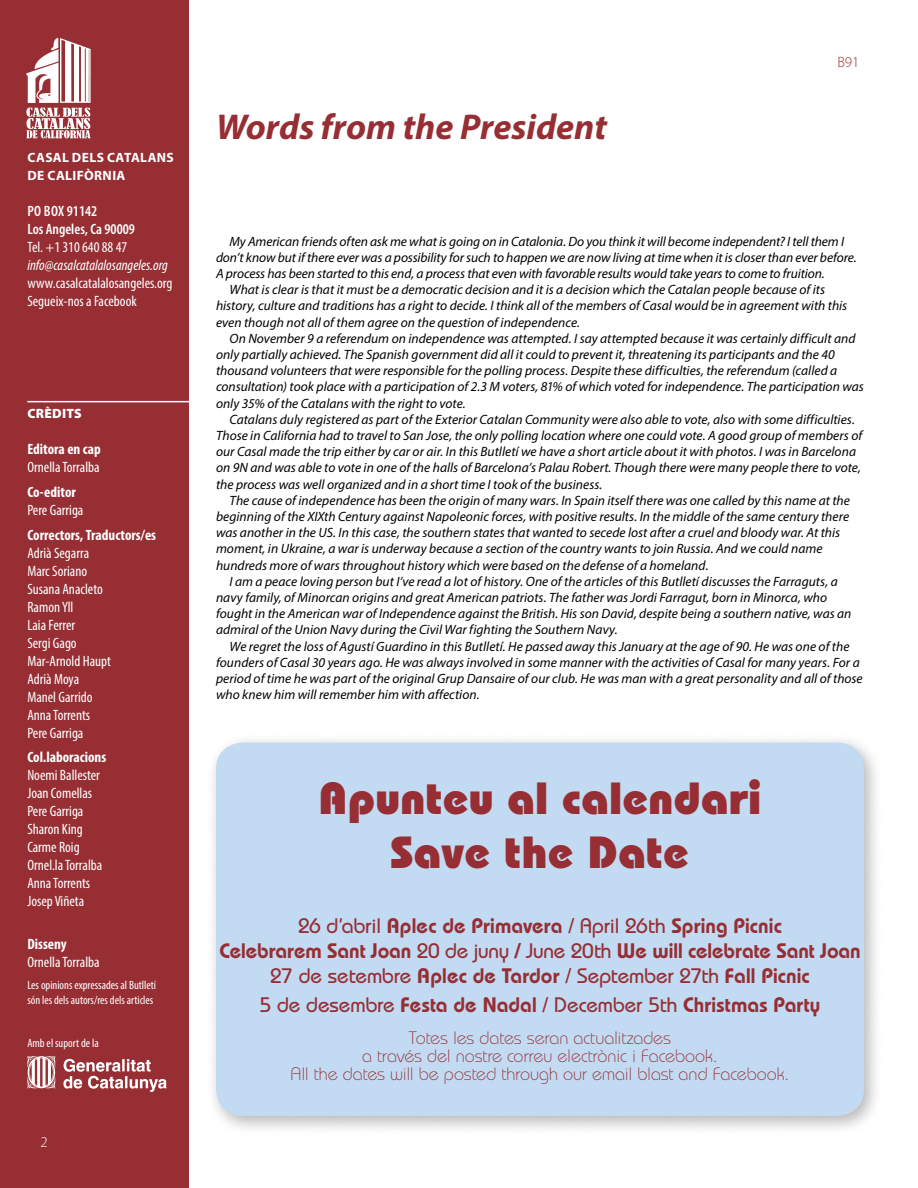
<style>
.page{position:relative;width:918px;height:1188px;background:#fff}
.page>*{position:absolute;margin:0;border:0;box-sizing:border-box;transform-origin:0 0}
.t1{font:800 45px/54px "Bauhaus";letter-spacing:.005em;color:#962e34;text-align:center}
.t2{font:italic 700 36px "Myriad Pro";color:#962e34}
.t3{font:600 21px/25.2px "Bauhaus";color:#962e34;text-align:center}
.t4{font:300 18px/18px "Bauhaus";letter-spacing:-.005em;color:#962e34;text-align:center}
.t5{font:condensed 15px/18px "Myriad Pro";color:#fff}
.t6{font:700 condensed 15px "Myriad Pro";color:#fff}
.t7{font:italic condensed 15px "Myriad Pro";color:#fff}
.t8{font:600 condensed 15px/18px "Myriad Pro";color:#fff}
.t9{font:300 15px "Myriad Pro";color:#962e34}
.t10{font:300 15px "Myriad Pro";color:#fff}
.t11{font:italic 13.5px "Myriad Pro";color:#000}
.t12{font:700 13.5px/18px "Myriad Pro";letter-spacing:.03em;color:#fff}
.t13{font:900 13.5px "Myriad Pro";letter-spacing:.02em;color:#fff}
.t14{font:condensed 12px/15px "Myriad Pro";color:#fff}
.s1{font-weight:500}
</style>
<div class="page">
<div style="left:0;top:0;width:189px;height:1188px;background:#962e34"></div>
<img style="left:51px;top:38px;width:40px;height:65px">
<hr style="left:27px;top:401px;width:171px;height:1px;background:#fff">
<img style="left:27px;top:1056px;width:28px;height:11px">
<div style="left:205px;top:732px;width:679px;height:404px;background:#000;opacity:.28"></div>
<div style="left:216px;top:742px;width:648px;height:374px;background:#c2dbf2;border-radius:27px"></div>
<p class="t12" style="left:27px;top:148px;width:148px">CASAL DELS CATALANS<br>DE CALIFÒRNIA</p>
<p class="t8" style="left:27px;top:202px;width:109px">PO BOX 91142<br>Los Angeles, Ca 90009</p>
<p class="t5" style="left:28px;top:238px;width:101px">Tel. +1 310 640 88 47</p>
<p class="t7" style="left:27px;top:256px;width:142px">info@casalcatalalosangeles.org</p>
<p class="t5" style="left:27px;top:274px;width:147px">www.casalcatalalosangeles.org<br>Segueix-nos a Facebook</p>
<p class="t13" style="left:27px;top:406px;width:56px">CRÈDITS</p>
<p class="t6" style="left:27px;top:440px;width:75px">Editora en cap</p>
<p class="t5" style="left:27px;top:458px;width:74px">Ornella Torralba</p>
<p class="t6" style="left:27px;top:482px;width:50px">Co-editor</p>
<p class="t5" style="left:27px;top:501px;width:58px">Pere Garriga</p>
<p class="t6" style="left:27px;top:525px;width:130px">Correctors, Traductors/es</p>
<p class="t5" style="left:27px;top:543px;width:85px">Adrià Segarra<br>Marc Soriano<br>Susana Anacleto<br>Ramon Yll<br>Laia Ferrer<br>Sergi Gago<br>Mar-Arnold Haupt<br>Adrià Moya<br>Manel Garrido<br>Anna Torrents<br>Pere Garriga</p>
<p class="t6" style="left:27px;top:748px;width:81px">Col.laboracions</p>
<p class="t5" style="left:27px;top:766px;width:77px">Noemi Ballester<br>Joan Comellas<br>Pere Garriga<br>Sharon King<br>Carme Roig<br>Ornel.la Torralba<br>Anna Torrents<br>Josep Viñeta</p>
<p class="t6" style="left:27px;top:935px;width:41px">Disseny</p>
<p class="t5" style="left:27px;top:953px;width:74px">Ornella Torralba</p>
<p class="t14" style="left:27px;top:978px;width:130px">Les opinions expressades al Butlletí són les dels autors/res dels articles</p>
<p class="t14" style="left:27px;top:1036px;width:73px">Amb el suport de la</p>
<p class="t10" style="left:40px;top:1134px;width:9px">2</p>
<h2 class="t2" style="left:216px;top:104px;width:393px">Words from the President</h2>
<p class="t9" style="left:837px;top:54px;width:24px">B91</p>
<p class="t11" style="left:230px;top:233px;width:616px">My American friends often ask me what is going on in Catalonia. Do you think it will become independent? I tell them I</p>
<p class="t11" style="left:216px;top:249px;width:642px">don’t know but if there ever was a possibility for such to happen we are now living at time when it is closer than ever before.</p>
<p class="t11" style="left:216px;top:265px;width:610px">A process has been started to this end, a process that even with favorable results would take years to come to fruition.</p>
<p class="t11" style="left:230px;top:281px;width:597px">What is clear is that it must be a democratic decision and it is a decision which the Catalan people because of its</p>
<p class="t11" style="left:216px;top:298px;width:633px">history, culture and traditions has a right to decide. I think all of the members of Casal would be in agreement with this</p>
<p class="t11" style="left:216px;top:314px;width:366px">even though not all of them agree on the question of independence.</p>
<p class="t11" style="left:230px;top:330px;width:628px">On November 9 a referendum on independence was attempted. I say attempted because it was certainly difficult and</p>
<p class="t11" style="left:216px;top:346px;width:620px">only partially achieved. The Spanish government did all it could to prevent it, threatening its participants and the 40</p>
<p class="t11" style="left:216px;top:362px;width:623px">thousand volunteers that were responsible for the polling process. Despite these difficulties, the referendum (called a</p>
<p class="t11" style="left:216px;top:379px;width:649px">consultation) took place with a participation of 2.3 M voters, 81% of which voted for independence. The participation was</p>
<p class="t11" style="left:216px;top:395px;width:251px">only 35% of the Catalans with the right to vote.</p>
<p class="t11" style="left:230px;top:411px;width:627px">Catalans duly registered as part of the Exterior Catalan Community were also able to vote, also with some difficulties.</p>
<p class="t11" style="left:216px;top:427px;width:648px">Those in California had to travel to San Jose, the only polling location where one could vote. A good group of members of</p>
<p class="t11" style="left:216px;top:443px;width:642px">our Casal made the trip either by car or air. In this Butlletí we have a short article about it with photos. I was in Barcelona</p>
<p class="t11" style="left:216px;top:460px;width:646px">on 9N and was able to vote in one of the halls of Barcelona’s Palau Robert. Though there were many people there to vote,</p>
<p class="t11" style="left:216px;top:476px;width:388px">the process was well organized and in a short time I took of the business.</p>
<p class="t11" style="left:230px;top:492px;width:622px">The cause of independence has been the origin of many wars. In Spain itself there was one called by this name at the</p>
<p class="t11" style="left:216px;top:508px;width:635px">beginning of the XIXth Century against Napoleonic forces, with positive results. In the middle of the same century there</p>
<p class="t11" style="left:216px;top:524px;width:626px">was another in the US. In this case, the southern states that wanted to secede lost after a cruel and bloody war. At this</p>
<p class="t11" style="left:216px;top:541px;width:608px">moment, in Ukraine, a war is underway because a section of the country wants to join Russia. And we could name</p>
<p class="t11" style="left:216px;top:557px;width:494px">hundreds more of wars throughout history which were based on the defense of a homeland.</p>
<p class="t11" style="left:230px;top:573px;width:610px">I am a peace loving person but I’ve read a lot of history. One of the articles of this Butlletí discusses the Farraguts, a</p>
<p class="t11" style="left:216px;top:589px;width:613px">navy family, of Minorcan origins and great American patriots. The father was Jordi Farragut, born in Minorca, who</p>
<p class="t11" style="left:216px;top:605px;width:637px">fought in the American war of Independence against the British. His son David, despite being a southern native, was an</p>
<p class="t11" style="left:216px;top:622px;width:403px">admiral of the Union Navy during the Civil War fighting the Southern Navy.</p>
<p class="t11" style="left:230px;top:638px;width:622px">We regret the loss of Agustí Guardino in this Butlletí. He passed away this January at the age of 90. He was one of the</p>
<p class="t11" style="left:216px;top:654px;width:645px">founders of Casal 30 years ago. He was always involved in some manner with the activities of Casal for many years. For a</p>
<p class="t11" style="left:216px;top:670px;width:648px">period of time he was part of the original Grup Dansaire of our club. He was man with a great personality and all of those</p>
<p class="t11" style="left:216px;top:686px;width:265px">who knew him will remember him with affection.</p>
<h1 class="t1" style="left:319px;top:771px;width:444px">Apunteu al calendari<br>Save the Date</h1>
<h3 class="t3" style="left:219px;top:913px;width:643px"><span class="s1">26 d’abril</span> Aplec de Primavera <span class="s1">/ April 26th</span> Spring Picnic<br>Celebrarem Sant Joan <span class="s1">20 de juny</span> / <span class="s1">June 20th</span> We will celebrate Sant Joan<br><span class="s1">27 de setembre</span> Aplec de Tardor <span class="s1">/ September 27th</span> Fall Picnic</h3>
<h3 class="t3" style="left:260px;top:992px;width:562px"><span class="s1">5 de desembre</span> Festa de Nadal <span class="s1">/ December 5th</span> Christmas Party</h3>
<h3 class="t4" style="left:291px;top:1028px;width:500px">Totes les dates seran actualitzades<br>a través del nostre correu electrònic i Facebook.<br>All the dates will be posted through our email blast and Facebook.</h3>
</div>
